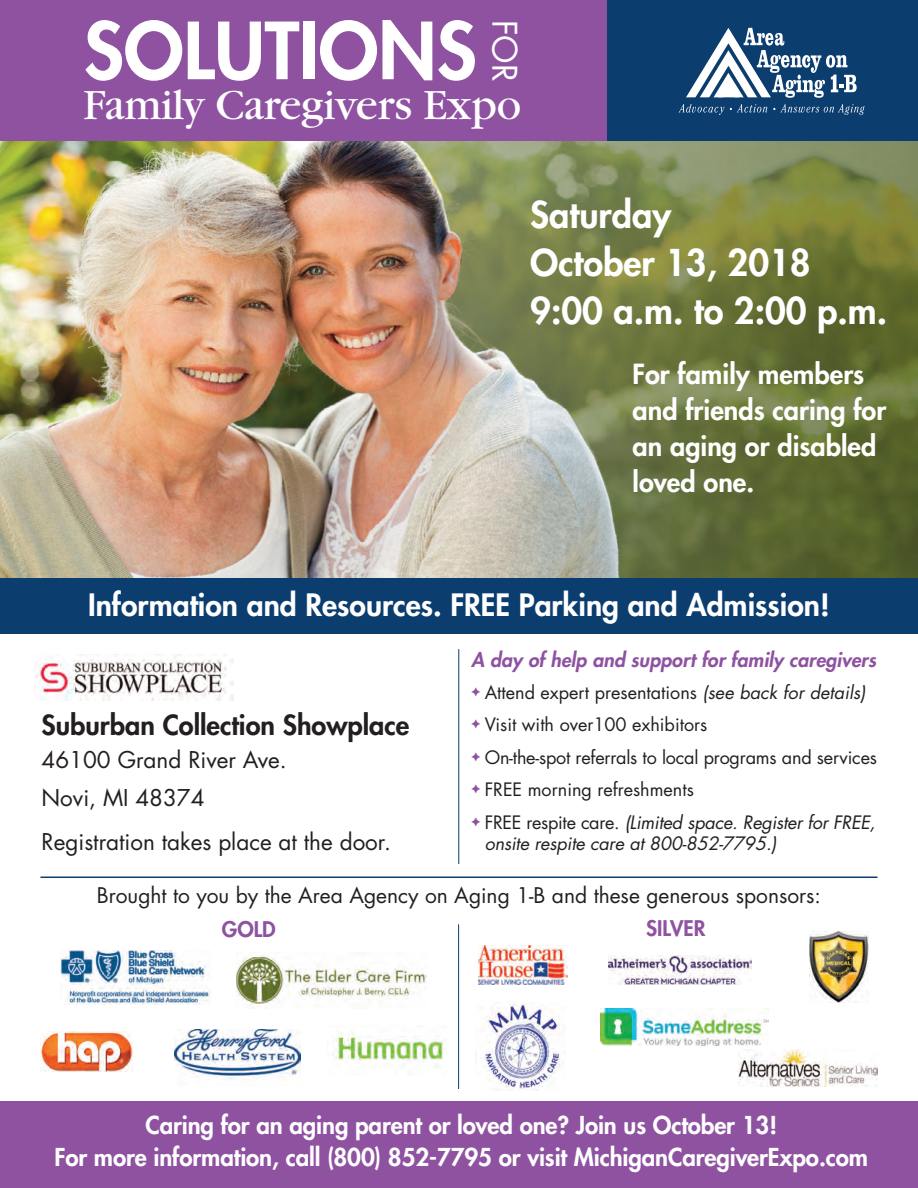
<style>
.page{position:relative;width:918px;height:1188px;background:#fff}
.page>*{position:absolute;margin:0;border:0;box-sizing:border-box;transform-origin:0 0}
.t1{font:800 76.5px "Futura";color:#fff}
.t2{font:45px "Garamond";letter-spacing:-.01em;color:#fff}
.t3{font:800 36px/47.8px "Futura";color:#fff}
.t4{font:33px "Futura";color:#fff}
.t5{font:800 30px "Futura";color:#fff}
.t6{font:800 27px/36px "Futura";color:#fff}
.t7{font:800 27px "Futura";color:#231f20}
.t8{font:800 24px/32px "Futura";letter-spacing:-.005em;color:#fff;text-align:center}
.t9{font:22.5px/38.4px "Futura";color:#231f20}
.t10{font:21px "Futura";color:#231f20}
.t11{font:800 21px "Futura";color:#8e52a1}
.t12{font:italic 800 19.5px "Futura";letter-spacing:.005em;color:#8e52a1}
.t13{font:18px/32.4px "Futura";color:#231f20}
.t14{font:italic 18px "Futura";letter-spacing:-.005em;color:#231f20}
.s1{font-style:italic}
</style>
<div class="page">
<div style="left:0;top:0;width:608px;height:142px;background:#8e52a1"></div>
<div style="left:608px;top:0;width:310px;height:142px;background:#0b3d6e"></div>
<svg style="left:686px;top:27px;width:171px;height:71px"></svg>
<svg style="left:679px;top:104px;width:45px;height:11px"></svg>
<svg style="left:730px;top:104px;width:37px;height:9px"></svg>
<svg style="left:773px;top:104px;width:92px;height:11px"></svg>
<div style="left:0;top:577px;width:918px;height:57px;background:#0b3d6e"></div>
<div style="left:0;top:1101px;width:918px;height:87px;background:#8e52a1"></div>
<img style="left:0;top:141px;width:918px;height:436px">
<hr style="left:458px;top:649px;width:1px;height:215px;background:#0b3d6e">
<hr style="left:40px;top:877px;width:837px;height:1px;background:#0b3d6e">
<hr style="left:458px;top:924px;width:1px;height:165px;background:#0b3d6e">
<img style="left:34px;top:654px;width:200px;height:46px">
<img style="left:174px;top:1030px;width:127px;height:50px">
<img style="left:328px;top:1031px;width:118px;height:37px">
<img style="left:40px;top:1032px;width:92px;height:39px">
<img style="left:61px;top:951px;width:150px;height:54px">
<img style="left:237px;top:952px;width:189px;height:56px">
<img style="left:479px;top:946px;width:89px;height:38px">
<img style="left:475px;top:1002px;width:91px;height:89px">
<img style="left:810px;top:932px;width:59px;height:70px">
<img style="left:609px;top:955px;width:143px;height:30px">
<img style="left:738px;top:1050px;width:139px;height:36px">
<img style="left:601px;top:1009px;width:167px;height:37px">
<h1 class="t1" style="left:84px;top:14px;width:395px">SOLUTIONS</h1>
<h3 class="t4" style="left:520px;top:20px;width:64px;rotate:90deg">FOR</h3>
<h2 class="t2" style="left:84px;top:89px;width:439px">Family Caregivers Expo</h2>
<h3 class="t3" style="left:530px;top:193px;width:358px">Saturday<br>October 13, 2018<br>9:00 a.m. to 2:00 p.m.</h3>
<h3 class="t6" style="left:633px;top:358px;width:255px">For family members and friends caring for an aging or disabled loved one.</h3>
<h3 class="t5" style="left:88px;top:590px;width:743px">Information and Resources. FREE Parking and Admission!</h3>
<p class="t12" style="left:471px;top:650px;width:406px">A day of help and support for family caregivers</p>
<p class="t13" style="left:485px;top:678px;width:394px">Attend expert presentations <span class="s1">(see back for details)<br></span>Visit with over100 exhibitors<br>On-the-spot referrals to local programs and services FREE morning refreshments<br>FREE respite care. <span class="s1">(Limited space. Register for FREE,</span></p>
<p class="t14" style="left:485px;top:835px;width:294px">onsite respite care at 800-852-7795.)</p>
<p class="t10" style="left:97px;top:886px;width:726px">Brought to you by the Area Agency on Aging 1-B and these generous sponsors:</p>
<p class="t11" style="left:222px;top:919px;width:55px">GOLD</p>
<p class="t11" style="left:646px;top:918px;width:61px">SILVER</p>
<h3 class="t7" style="left:42px;top:712px;width:369px">Suburban Collection Showplace</h3>
<p class="t9" style="left:42px;top:742px;width:247px">46100 Grand River Ave.<br>Novi, MI 48374</p>
<p class="t9" style="left:42px;top:824px;width:351px">Registration takes place at the door.</p>
<h3 class="t8" style="left:54px;top:1111px;width:815px">Caring for an aging parent or loved one? Join us October 13!<br>For more information, call (800) 852-7795 or visit MichiganCaregiverExpo.com</h3>
</div>
